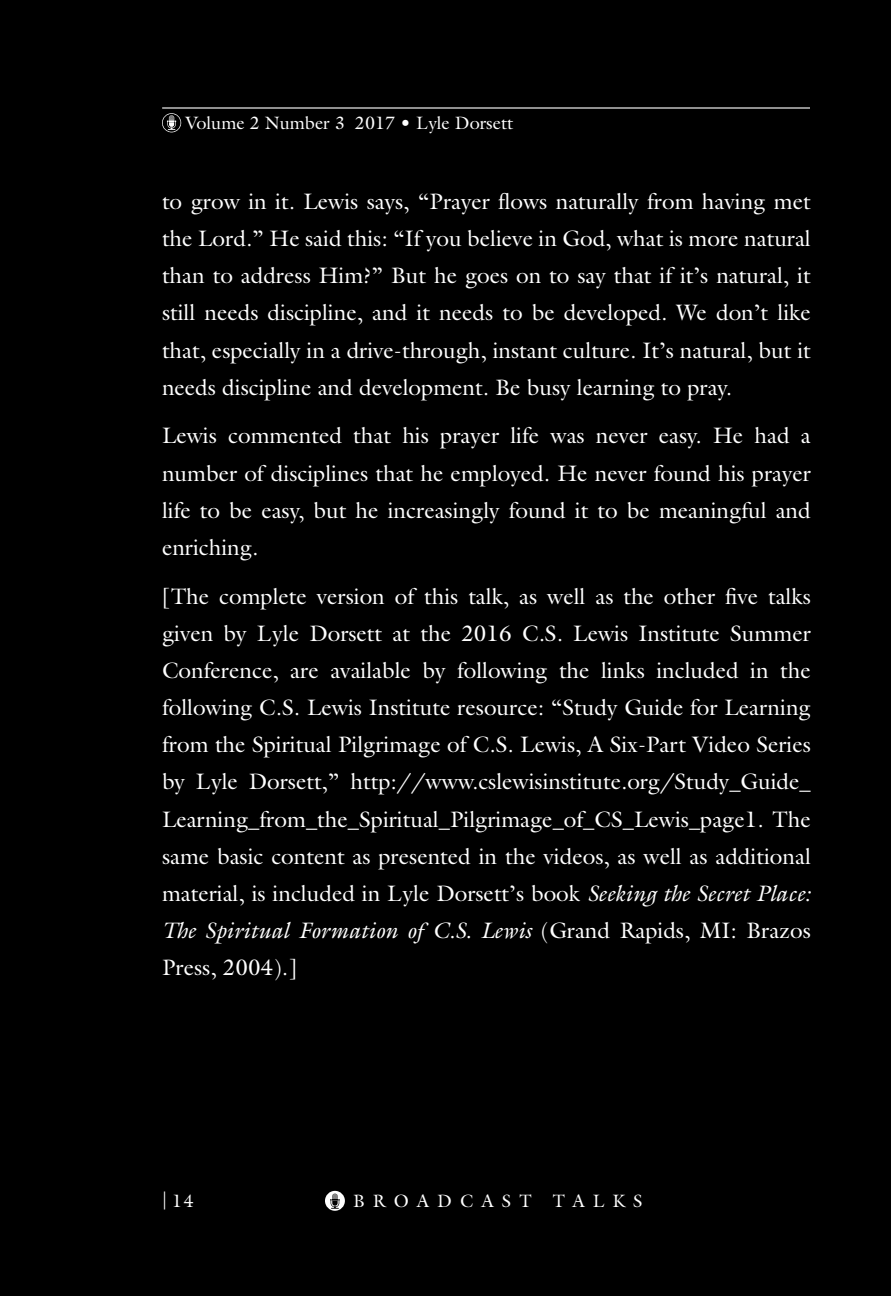
<style>
.page{position:relative;width:891px;height:1296px;background:#000}
.page>*{position:absolute;margin:0;border:0;box-sizing:border-box;transform-origin:0 0}
.t1{font:22.5px/37.1px "Galliard";color:#fff;text-align:justify}
.t2{font:18px "Galliard";color:#fff}
.t3{font:18px "Galliard";letter-spacing:.45em;color:#fff}
.s1{font-style:italic}
</style>
<div class="page">
<hr style="left:162px;top:107px;width:648px;height:2px;background:#fff">
<svg style="left:162px;top:113px;width:19px;height:19px"></svg>
<div style="left:325px;top:1191px;width:20px;height:20px;background:#fff;border-radius:50%"></div>
<svg style="left:330px;top:1194px;width:10px;height:15px"></svg>
<p class="t2" style="left:185px;top:111px;width:329px">Volume 2 Number 3 2017 • Lyle Dorsett</p>
<p class="t1" style="left:162px;top:182px;width:650px">to grow in it. Lewis says, “Prayer flows naturally from having met the Lord.” He said this: “If you believe in God, what is more natural than to address Him?” But he goes on to say that if it’s natural, it still needs discipline, and it needs to be developed. We don’t like that, especially in a drive-through, instant culture. It’s natural, but it needs discipline and development. Be busy learning to pray.</p>
<p class="t1" style="left:162px;top:417px;width:650px">Lewis commented that his prayer life was never easy. He had a number of disciplines that he employed. He never found his prayer life to be easy, but he increasingly found it to be meaningful and enriching.</p>
<p class="t1" style="left:162px;top:577px;width:650px">[The complete version of this talk, as well as the other five talks given by Lyle Dorsett at the 2016 C.S. Lewis Institute Summer Conference, are available by following the links included in the following C.S. Lewis Institute resource: “Study Guide for Learning from the Spiritual Pilgrimage of C.S. Lewis, A Six-Part Video Series by Lyle Dorsett,” http://www.cslewisinstitute.org/Study_Guide_ Learning_from_the_Spiritual_Pilgrimage_of_CS_Lewis_page1. The same basic content as presented in the videos, as well as additional material, is included in Lyle Dorsett’s book <span class="s1">Seeking the Secret Place:<br>The Spiritual Formation of C.S. Lewis</span> (Grand Rapids, MI: Brazos Press, 2004).]</p>
<p class="t2" style="left:162px;top:1189px;width:34px">| 14</p>
<p class="t3" style="left:353px;top:1189px;width:291px">BROADCAST TALKS</p>
</div>
